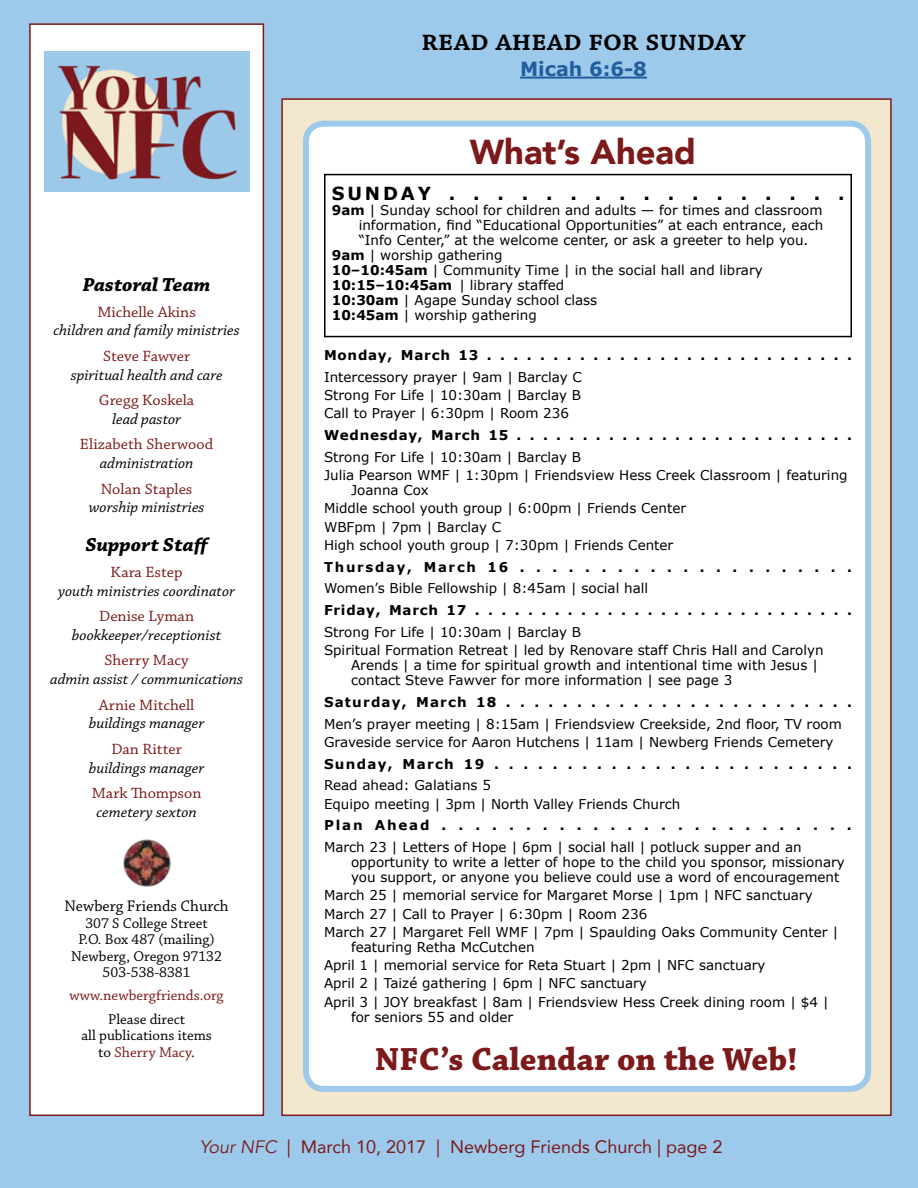
<style>
.page{position:relative;width:918px;height:1188px;background:#9dc9eb}
.page>*{position:absolute;margin:0;border:0;box-sizing:border-box;transform-origin:0 0}
.t1{font:900 34.5px "Avenir";color:#7c1a1b}
.t2{font:700 33.75px "Chaparral Pro";color:#7c1a1b}
.t3{font:600 30px "Chaparral Pro";color:#000}
.t4{font:italic 700 19.8px "Chaparral Pro";color:#000;scale:1.04 1}
.t5{font:700 19.5px "Verdana";color:#215e9e}
.t6{font:18px "Avenir";color:#7c1a1b}
.t7{font:700 18px "Verdana";letter-spacing:.16em;color:#000}
.t8{font:16.2px "Chaparral Pro";color:#000}
.t9{font:italic 15.6px "Chaparral Pro";color:#000;scale:1.04 1}
.t10{font:15.6px "Chaparral Pro";color:#7c1a1b;scale:1.04 1}
.t11{font:15px/16.5px "Chaparral Pro";color:#000;text-align:center}
.t12{font:15px "Chaparral Pro";color:#7c1a1b}
.t13{font:13.5px/18.3px "Verdana";color:#000}
.t14{font:700 13.5px "Verdana";letter-spacing:.055em;color:#000}
.t15{font:700 13.5px "Verdana";letter-spacing:.09em;color:#000}
.t16{font:700 13.5px "Verdana";letter-spacing:.135em;color:#000}
.s1{color:#7c1a1b}
.s2{font-weight:700}
.s3{font-style:italic}
</style>
<div class="page">
<div style="left:29px;top:23px;width:235px;height:1093px;background:#fff;border:2px solid #7c1a1b"></div>
<img style="left:44px;top:52px;width:205px;height:140px">
<img style="left:123px;top:839px;width:48px;height:48px">
<hr style="left:520px;top:77px;width:127px;height:2px;background:#215e9e">
<div style="left:281px;top:98px;width:611px;height:1018px;background:#f3e7cd;border:2px solid #7c1a1b"></div>
<div style="left:306px;top:124px;width:562px;height:965px;background:#fff;border-radius:18px"></div>
<div style="left:303px;top:121px;width:568px;height:971px;border:6px solid #9dc9eb;border-radius:18px"></div>
<div style="left:324px;top:174px;width:528px;height:163px;border:2px solid #000"></div>
<h3 class="t3" style="left:422px;top:24px;width:326px">read ahead for sunday</h3>
<h3 class="t5" style="left:520px;top:57px;width:128px">Micah 6:6-8</h3>
<h3 class="t4" style="left:83px;top:273px;width:124px">Pastoral Team</h3>
<p class="t10" style="left:97px;top:303px;width:96px">Michelle Akins</p>
<p class="t9" style="left:54px;top:322px;width:181px">children and family ministries</p>
<p class="t10" style="left:103px;top:347px;width:85px">Steve Fawver</p>
<p class="t9" style="left:71px;top:366px;width:148px">spiritual health and care</p>
<p class="t10" style="left:99px;top:392px;width:93px">Gregg Koskela</p>
<p class="t9" style="left:112px;top:410px;width:68px">lead pastor</p>
<p class="t10" style="left:80px;top:436px;width:130px">Elizabeth Sherwood</p>
<p class="t9" style="left:100px;top:455px;width:92px">administration</p>
<p class="t10" style="left:101px;top:480px;width:90px">Nolan Staples</p>
<p class="t9" style="left:89px;top:499px;width:113px">worship ministries</p>
<h3 class="t4" style="left:85px;top:533px;width:121px">Support Staff</h3>
<p class="t10" style="left:111px;top:563px;width:71px">Kara Estep</p>
<p class="t9" style="left:58px;top:582px;width:172px">youth ministries coordinator</p>
<p class="t10" style="left:99px;top:608px;width:93px">Denise Lyman</p>
<p class="t9" style="left:72px;top:626px;width:145px">bookkeeper/receptionist</p>
<p class="t10" style="left:104px;top:652px;width:83px">Sherry Macy</p>
<p class="t9" style="left:50px;top:671px;width:187px">admin assist / communications</p>
<p class="t10" style="left:99px;top:696px;width:94px">Arnie Mitchell</p>
<p class="t9" style="left:89px;top:715px;width:113px">buildings manager</p>
<p class="t10" style="left:112px;top:740px;width:69px">Dan Ritter</p>
<p class="t9" style="left:89px;top:759px;width:113px">buildings manager</p>
<p class="t10" style="left:92px;top:785px;width:107px">Mark Thompson</p>
<p class="t9" style="left:96px;top:804px;width:98px">cemetery sexton</p>
<p class="t8" style="left:65px;top:897px;width:166px">Newberg Friends Church</p>
<p class="t11" style="left:71px;top:915px;width:152px">307 S College Street<br>P.O. Box 487 (mailing)<br>Newberg, Oregon 97132<br>503-538-8381</p>
<p class="t12" style="left:70px;top:987px;width:156px">www.newbergfriends.org</p>
<p class="t11" style="left:81px;top:1011px;width:132px">Please direct<br>all publications items to <span class="s1">Sherry Macy</span>.</p>
<h1 class="t1" style="left:470px;top:122px;width:228px">What’s Ahead</h1>
<h3 class="t7" style="left:332px;top:182px;width:514px">SUNDAY.................</h3>
<p class="t13" style="left:332px;top:200px;width:492px"><span class="s2">9am</span> | Sunday school for children and adults — for times and classroom</p>
<p class="t13" style="left:359px;top:215px;width:466px">information, find “Educational Opportunities” at each entrance, each</p>
<p class="t13" style="left:359px;top:230px;width:451px">“Info Center,” at the welcome center, or ask a greeter to help you.</p>
<p class="t13" style="left:332px;top:245px;width:172px"><span class="s2">9am</span> | worship gathering</p>
<p class="t13" style="left:332px;top:260px;width:433px"><span class="s2">10–10:45am</span> | Community Time | in the social hall and library</p>
<p class="t13" style="left:332px;top:275px;width:234px"><span class="s2">10:15–10:45am</span> | library staffed</p>
<p class="t13" style="left:332px;top:290px;width:267px"><span class="s2">10:30am</span> | Agape Sunday school class</p>
<p class="t13" style="left:332px;top:305px;width:207px"><span class="s2">10:45am</span> | worship gathering</p>
<p class="t14" style="left:324px;top:347px;width:529px">Monday, March 13 . . . . . . . . . . . . . . . . . . . . . . . . . . . .</p>
<p class="t13" style="left:324px;top:367px;width:259px;text-align:justify">Intercessory prayer | 9am | Barclay C Strong For Life | 10:30am | Barclay B Call to Prayer | 6:30pm | Room 236</p>
<p class="t14" style="left:324px;top:427px;width:530px">Wednesday, March 15 . . . . . . . . . . . . . . . . . . . . . . . . . .</p>
<p class="t13" style="left:324px;top:447px;width:525px">Strong For Life | 10:30am | Barclay B<br>Julia Pearson WMF | 1:30pm | Friendsview Hess Creek Classroom | featuring</p>
<p class="t13" style="left:324px;top:481px;width:364px;text-indent:27px">Joanna Cox<br>Middle school youth group | 6:00pm | Friends Center<br>WBFpm | 7pm | Barclay C<br>High school youth group | 7:30pm | Friends Center</p>
<p class="t16" style="left:324px;top:558px;width:530px">Thursday,March16.....................</p>
<p class="t13" style="left:324px;top:579px;width:326px">Women’s Bible Fellowship | 8:45am | social hall</p>
<p class="t14" style="left:324px;top:602px;width:529px">Friday, March 17 . . . . . . . . . . . . . . . . . . . . . . . . . . . . .</p>
<p class="t13" style="left:324px;top:622px;width:501px">Strong For Life | 10:30am | Barclay B<br>Spiritual Formation Retreat | led by Renovare staff Chris Hall and Carolyn</p>
<p class="t13" style="left:351px;top:657px;width:469px;line-height:15px">Arends | a time for spiritual growth and intentional time with Jesus | contact Steve Fawver for more information | see page 3</p>
<p class="t15" style="left:324px;top:693px;width:530px">Saturday,March18.........................</p>
<p class="t13" style="left:324px;top:714px;width:519px">Men’s prayer meeting | 8:15am | Friendsview Creekside, 2nd floor, TV room<br>Graveside service for Aaron Hutchens | 11am | Newberg Friends Cemetery</p>
<p class="t15" style="left:324px;top:755px;width:530px">Sunday,March19.........................</p>
<p class="t13" style="left:324px;top:776px;width:358px">Read ahead: Galatians 5<br>Equipo meeting | 3pm | North Valley Friends Church</p>
<p class="t16" style="left:324px;top:817px;width:529px">PlanAhead.........................</p>
<p class="t13" style="left:351px;top:839px;width:495px;line-height:15px;text-indent:-27px">March 23 | Letters of Hope | 6pm | social hall | potluck supper and an opportunity to write a letter of hope to the child you sponsor, missionary you support, or anyone you believe could use a word of encouragement</p>
<p class="t13" style="left:324px;top:886px;width:516px">March 25 | memorial service for Margaret Morse | 1pm | NFC sanctuary<br>March 27 | Call to Prayer | 6:30pm | Room 236<br>March 27 | Margaret Fell WMF | 7pm | Spaulding Oaks Community Center |</p>
<p class="t13" style="left:324px;top:937px;width:506px;text-indent:27px">featuring Retha McCutchen<br>April 1 | memorial service for Reta Stuart | 2pm | NFC sanctuary<br>April 2 | Taizé gathering | 6pm | NFC sanctuary<br>April 3 | JOY breakfast | 8am | Friendsview Hess Creek dining room | $4 |</p>
<p class="t13" style="left:351px;top:1007px;width:164px">for seniors 55 and older</p>
<h2 class="t2" style="left:375px;top:1040px;width:424px">NFC’s Calendar on the Web!</h2>
<h3 class="t6" style="left:200px;top:1132px;width:524px"><span class="s3">Your NFC</span> | March 10, 2017 | Newberg Friends Church | page 2</h3>
</div>
